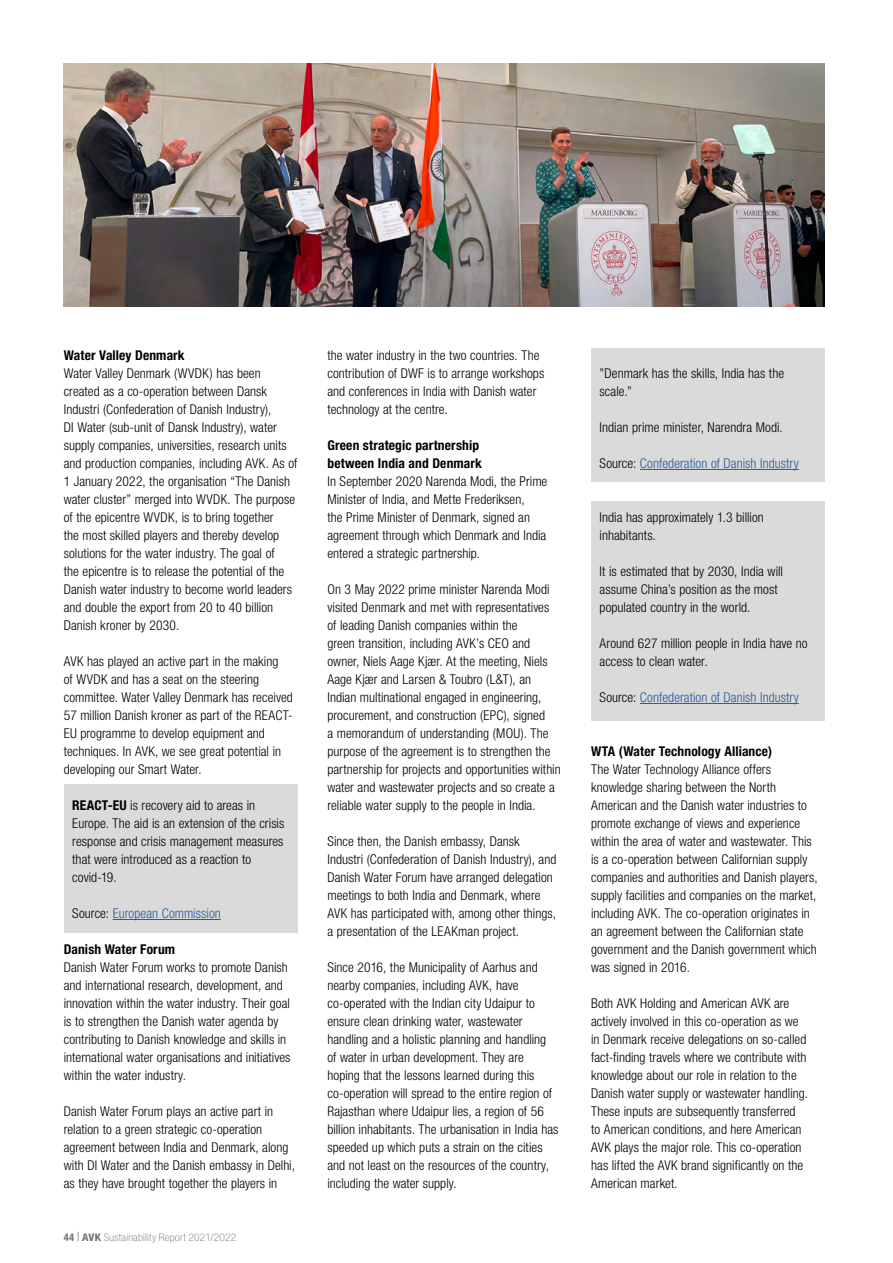
<style>
.page{position:relative;width:893px;height:1263px;background:#fff}
.page>*{position:absolute;margin:0;border:0;box-sizing:border-box;transform-origin:0 0}
.t1{font:300 condensed 13.5px/18px "Helvetica Neue LT Pro";letter-spacing:.005em;color:#000}
.t2{font:700 condensed 13.5px/18px "Helvetica Neue LT Pro";letter-spacing:.01em;color:#000}
.t3{font:300 condensed 13.5px "Helvetica Neue LT Pro";letter-spacing:.005em;color:#245a9c}
.t4{font:100 condensed 10.5px "Helvetica Neue LT Pro";letter-spacing:.02em;color:#6f6f6e;scale:1.1 1}
.s1{font-weight:700}
.s2{color:#000}
.s3{font-family:"Times New Roman";font-weight:700;font-stretch:normal}
</style>
<div class="page">
<div style="left:64px;top:784px;width:234px;height:148px;background:#dadada"></div>
<hr style="left:113px;top:919px;width:108px;height:1px;background:#245a9c">
<div style="left:591px;top:348px;width:234px;height:134px;background:#dadada"></div>
<hr style="left:640px;top:469px;width:159px;height:1px;background:#245a9c">
<div style="left:591px;top:501px;width:234px;height:219px;background:#dadada"></div>
<hr style="left:640px;top:703px;width:159px;height:1px;background:#245a9c">
<img style="left:64px;top:64px;width:761px;height:242px">
<p class="t2" style="left:64px;top:346px;width:122px">Water Valley Denmark</p>
<p class="t1" style="left:64px;top:364px;width:235px">Water Valley Denmark (WVDK) has been created as a co-operation between Dansk Industri (Confederation of Danish Industry),<br>DI Water (sub-unit of Dansk Industry), water supply companies, universities, research units and production companies, including AVK. As of 1 January 2022, the organisation “The Danish water cluster” merged into WVDK. The purpose of the epicentre WVDK, is to bring together<br>the most skilled players and thereby develop solutions for the water industry. The goal of<br>the epicentre is to release the potential of the Danish water industry to become world leaders and double the export from 20 to 40 billion Danish kroner by 2030.</p>
<p class="t1" style="left:64px;top:652px;width:231px">AVK has played an active part in the making<br>of WVDK and has a seat on the steering committee. Water Valley Denmark has received 57 million Danish kroner as part of the REACT-EU programme to develop equipment and techniques. In AVK, we see great potential in developing our Smart Water.</p>
<p class="t1" style="left:72px;top:796px;width:214px"><span class="s1">REACT-EU</span> is recovery aid to areas in Europe. The aid is an extension of the crisis response and crisis management measures that were introduced as a reaction to covid-19.</p>
<p class="t3" style="left:72px;top:905px;width:150px"><span class="s2">Source:</span> European Commission</p>
<p class="t2" style="left:64px;top:940px;width:113px">Danish Water Forum</p>
<p class="t1" style="left:64px;top:958px;width:228px">Danish Water Forum works to promote Danish and international research, development, and innovation within the water industry. Their goal is to strengthen the Danish water agenda by contributing to Danish knowledge and skills in international water organisations and initiatives within the water industry.</p>
<p class="t1" style="left:64px;top:1102px;width:233px">Danish Water Forum plays an active part in relation to a green strategic co-operation agreement between India and Denmark, along with DI Water and the Danish embassy in Delhi, as they have brought together the players in</p>
<p class="t4" style="left:64px;top:1231px;width:159px"><span class="s1">44</span> <span class="s3">|</span> <span class="s1">AVK</span> Sustainability Report 2021/2022</p>
<p class="t1" style="left:327px;top:346px;width:218px">the water industry in the two countries. The contribution of DWF is to arrange workshops and conferences in India with Danish water technology at the centre.</p>
<p class="t2" style="left:327px;top:436px;width:156px">Green strategic partnership between India and Denmark</p>
<p class="t1" style="left:327px;top:472px;width:221px">In September 2020 Narenda Modi, the Prime Minister of India, and Mette Frederiksen,<br>the Prime Minister of Denmark, signed an agreement through which Denmark and India entered a strategic partnership.</p>
<p class="t1" style="left:327px;top:580px;width:235px">On 3 May 2022 prime minister Narenda Modi visited Denmark and met with representatives of leading Danish companies within the<br>green transition, including AVK’s CEO and owner, Niels Aage Kjær. At the meeting, Niels Aage Kjær and Larsen &amp; Toubro (L&amp;T), an Indian multinational engaged in engineering, procurement, and construction (EPC), signed<br>a memorandum of understanding (MOU). The purpose of the agreement is to strengthen the partnership for projects and opportunities within water and wastewater projects and so create a reliable water supply to the people in India.</p>
<p class="t1" style="left:327px;top:832px;width:230px">Since then, the Danish embassy, Dansk Industri (Confederation of Danish Industry), and Danish Water Forum have arranged delegation meetings to both India and Denmark, where AVK has participated with, among other things, a presentation of the LEAKman project.</p>
<p class="t1" style="left:327px;top:958px;width:233px">Since 2016, the Municipality of Aarhus and nearby companies, including AVK, have co-operated with the Indian city Udaipur to ensure clean drinking water, wastewater handling and a holistic planning and handling of water in urban development. They are hoping that the lessons learned during this co-operation will spread to the entire region of Rajasthan where Udaipur lies, a region of 56 billion inhabitants. The urbanisation in India has speeded up which puts a strain on the cities and not least on the resources of the country, including the water supply.</p>
<p class="t1" style="left:600px;top:364px;width:186px">”Denmark has the skills, India has the scale.”</p>
<p class="t1" style="left:600px;top:418px;width:185px">Indian prime minister, Narendra Modi.</p>
<p class="t3" style="left:600px;top:455px;width:201px"><span class="s2">Source:</span> Confederation of Danish Industry</p>
<p class="t1" style="left:600px;top:508px;width:166px">India has approximately 1.3 billion inhabitants.</p>
<p class="t1" style="left:600px;top:562px;width:185px">It is estimated that by 2030, India will assume China’s position as the most populated country in the world.</p>
<p class="t1" style="left:600px;top:634px;width:209px">Around 627 million people in India have no access to clean water.</p>
<p class="t3" style="left:600px;top:689px;width:201px"><span class="s2">Source:</span> Confederation of Danish Industry</p>
<p class="t2" style="left:591px;top:742px;width:182px">WTA (Water Technology Alliance)</p>
<p class="t1" style="left:591px;top:760px;width:228px">The Water Technology Alliance offers knowledge sharing between the North American and the Danish water industries to promote exchange of views and experience within the area of water and wastewater. This is a co-operation between Californian supply companies and authorities and Danish players, supply facilities and companies on the market, including AVK. The co-operation originates in an agreement between the Californian state government and the Danish government which was signed in 2016.</p>
<p class="t1" style="left:591px;top:994px;width:218px">Both AVK Holding and American AVK are actively involved in this co-operation as we in Denmark receive delegations on so-called fact-finding travels where we contribute with knowledge about our role in relation to the Danish water supply or wastewater handling.<br>These inputs are subsequently transferred<br>to American conditions, and here American AVK plays the major role. This co-operation has lifted the AVK brand significantly on the American market.</p>
</div>
